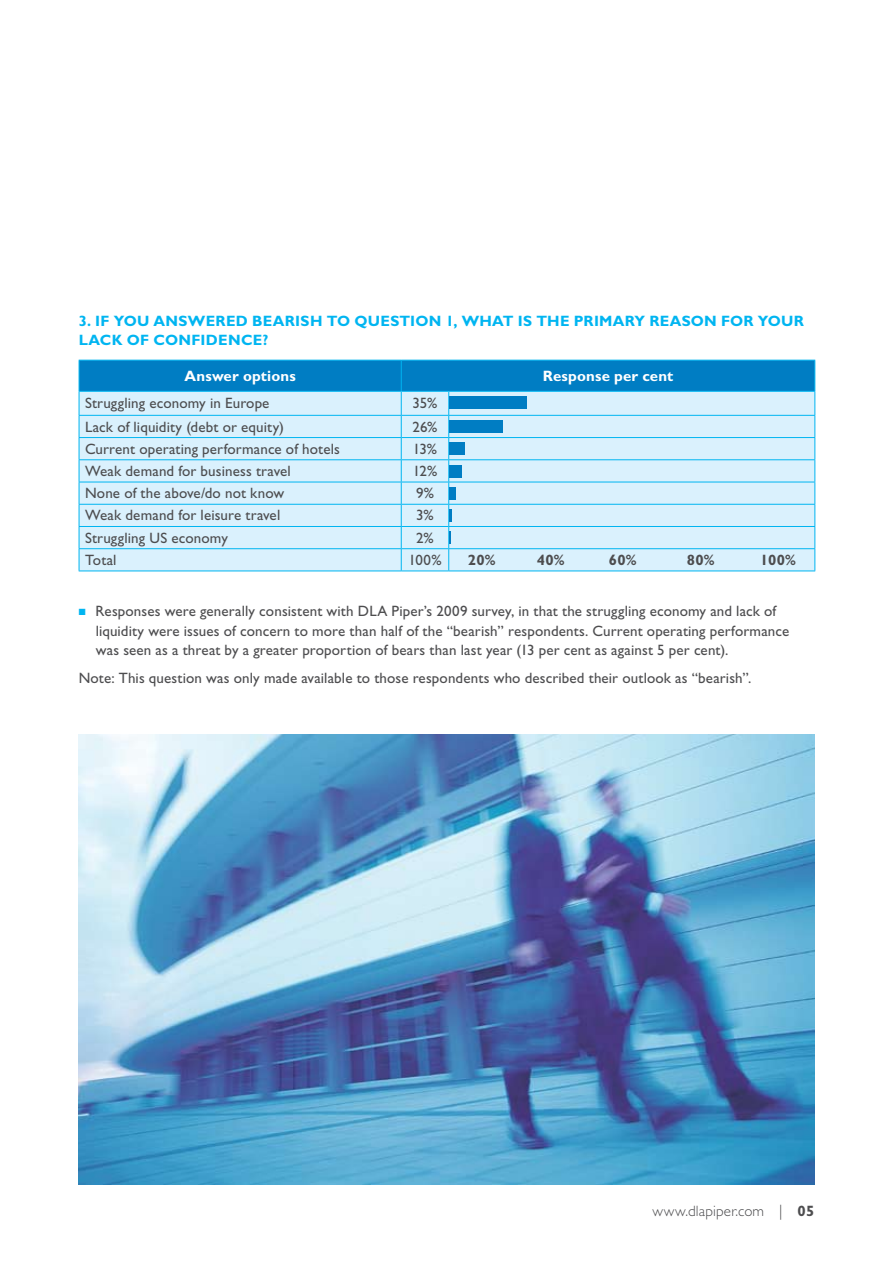
<style>
.page{position:relative;width:893px;height:1263px;background:#fff}
.page>*{position:absolute;margin:0;border:0;box-sizing:border-box;transform-origin:0 0}
.t1{font:15px/19.5px "Gill Sans Std";letter-spacing:.01em;color:#4d4d4f}
.t2{font:700 15px "Gill Sans Std";letter-spacing:.02em;color:#00b5f1}
.t3{font:700 15px "Gill Sans Std";letter-spacing:.01em;color:#fff}
.t4{font:300 15px "Gill Sans Std";letter-spacing:.01em;color:#4d4d4f}
.t5{font:700 15px "Gill Sans Std";letter-spacing:.02em;color:#4d4d4f}
.s1{color:#00b5f1}
.s2{font-weight:700}
</style>
<div class="page">
<img style="left:79px;top:734px;width:735px;height:450px">
<hr style="left:79px;top:571px;width:322px;height:1px;background:#00b5f1">
<hr style="left:401px;top:571px;width:48px;height:1px;background:#00b5f1">
<hr style="left:449px;top:571px;width:366px;height:1px;background:#00b5f1">
<svg style="left:79px;top:360px;width:736px;height:211px;background:#addbf3"></svg>
<p class="t2" style="left:79px;top:312px;width:399px">3. IF YOU ANSWERED BEARISH TO QUESTION 1, WHA</p>
<p class="t2" style="left:503px;top:312px;width:303px">T IS TH E PRIMARY REASON FOR YOUR</p>
<p class="t2" style="left:79px;top:332px;width:191px">LACK OF CONFIDENCE?</p>
<p class="t3" style="left:184px;top:367px;width:113px">ANSWER OPTIONS</p>
<p class="t3" style="left:543px;top:367px;width:132px">RESPONSE PER CENT</p>
<p class="t1" style="left:85px;top:393px;width:186px">Struggling economy in Europe</p>
<p class="t1" style="left:412px;top:393px;width:27px">35%</p>
<p class="t1" style="left:85px;top:417px;width:200px">Lack of liquidity (debt or equity)</p>
<p class="t1" style="left:412px;top:417px;width:26px">26%</p>
<p class="t1" style="left:85px;top:439px;width:256px">Current operating performance of hotels</p>
<p class="t1" style="left:413px;top:439px;width:26px">13%</p>
<p class="t1" style="left:85px;top:461px;width:207px">Weak demand for business travel</p>
<p class="t1" style="left:413px;top:461px;width:26px">12%</p>
<p class="t1" style="left:85px;top:483px;width:201px">None of the above/do not know</p>
<p class="t1" style="left:416px;top:483px;width:19px">9%</p>
<p class="t1" style="left:85px;top:506px;width:197px">Weak demand for leisure travel</p>
<p class="t1" style="left:416px;top:506px;width:19px">3%</p>
<p class="t1" style="left:85px;top:528px;width:144px">Struggling US economy</p>
<p class="t1" style="left:416px;top:528px;width:19px">2%</p>
<p class="t1" style="left:85px;top:550px;width:33px">Total</p>
<p class="t1" style="left:408px;top:550px;width:35px">100%</p>
<p class="t5" style="left:468px;top:551px;width:29px">20%</p>
<p class="t5" style="left:537px;top:551px;width:29px">40%</p>
<p class="t5" style="left:609px;top:551px;width:29px">60%</p>
<p class="t5" style="left:687px;top:551px;width:29px">80%</p>
<p class="t5" style="left:760px;top:551px;width:37px">100%</p>
<p class="t1" style="left:96px;top:601px;width:695px;text-indent:-17px"><span class="s1">■</span> Responses were generally consistent with DLA Piper’s 2009 survey, in that the struggling economy and lack of liquidity were issues of concern to more than half of the “bearish” respondents. Current operating performance was seen as a threat by a greater proportion of bears than last year (13 per cent as against 5 per cent).</p>
<p class="t1" style="left:79px;top:668px;width:674px">Note: This question was only made available to those respondents who described their outlook as “bearish”.</p>
<p class="t4" style="left:652px;top:1202px;width:163px">www.dlapiper.com | <span class="s2">05</span></p>
</div>
